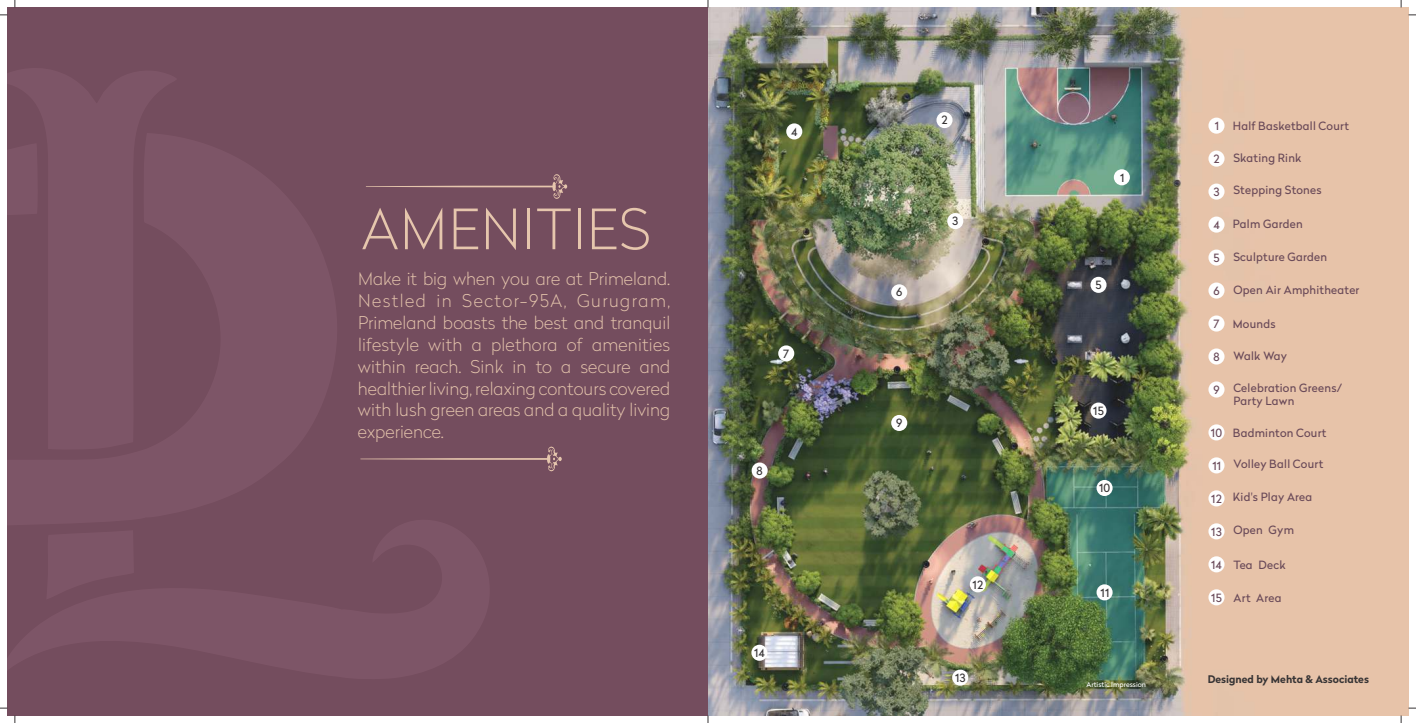
<style>
.page{position:relative;width:1416px;height:723px;background:#fff}
.page>*{position:absolute;margin:0;border:0;box-sizing:border-box;transform-origin:0 0}
.t1{font:100 55.3px "Radikal";letter-spacing:.025em;color:#e6c6ad}
.t2{font:100 17.5px/21.9px "Radikal";color:#e6c6ad;text-align:justify}
.t3{font:11.38px/12.4px "Radikal";letter-spacing:.02em;color:#694958}
.t4{font:11.38px "Radikal";letter-spacing:.02em;color:#373435}
.t5{font:700 10.5px "Radikal";color:#373435}
.t6{font:7px "Radikal";color:#fff}
</style>
<div class="page">
<img style="left:708px;top:7px;width:700px;height:708px">
<div style="left:7px;top:7px;width:701px;height:708px;background:#744d5e"></div>
<svg style="left:366px;top:174px;width:201px;height:25px"></svg>
<svg style="left:360px;top:446px;width:202px;height:26px"></svg>
<div style="left:1114px;top:169px;width:16px;height:16px;background:#fefefe;border-radius:50%"></div>
<div style="left:936px;top:112px;width:16px;height:16px;background:#fefefe;border-radius:50%"></div>
<div style="left:947px;top:213px;width:16px;height:16px;background:#fefefe;border-radius:50%"></div>
<div style="left:786px;top:123px;width:16px;height:16px;background:#fefefe;border-radius:50%"></div>
<div style="left:1090px;top:277px;width:16px;height:16px;background:#fefefe;border-radius:50%"></div>
<div style="left:891px;top:284px;width:16px;height:16px;background:#fefefe;border-radius:50%"></div>
<div style="left:778px;top:345px;width:16px;height:16px;background:#fefefe;border-radius:50%"></div>
<div style="left:751px;top:462px;width:17px;height:16px;background:#fefefe;border-radius:50%"></div>
<div style="left:891px;top:415px;width:16px;height:16px;background:#fefefe;border-radius:50%"></div>
<div style="left:1090px;top:402px;width:16px;height:16px;background:#fefefe;border-radius:50%"></div>
<div style="left:751px;top:644px;width:16px;height:17px;background:#fefefe;border-radius:50%"></div>
<div style="left:952px;top:669px;width:16px;height:16px;background:#fefefe;border-radius:50%"></div>
<div style="left:970px;top:576px;width:16px;height:16px;background:#fefefe;border-radius:50%"></div>
<div style="left:1096px;top:480px;width:16px;height:16px;background:#fefefe;border-radius:50%"></div>
<div style="left:1096px;top:584px;width:16px;height:16px;background:#fefefe;border-radius:50%"></div>
<div style="left:1208px;top:118px;width:16px;height:16px;background:#fefefe;border-radius:50%"></div>
<div style="left:1208px;top:151px;width:16px;height:16px;background:#fefefe;border-radius:50%"></div>
<div style="left:1208px;top:184px;width:16px;height:16px;background:#fefefe;border-radius:50%"></div>
<div style="left:1208px;top:216px;width:16px;height:17px;background:#fefefe;border-radius:50%"></div>
<div style="left:1208px;top:249px;width:16px;height:17px;background:#fefefe;border-radius:50%"></div>
<div style="left:1208px;top:282px;width:16px;height:16px;background:#fefefe;border-radius:50%"></div>
<div style="left:1208px;top:315px;width:16px;height:16px;background:#fefefe;border-radius:50%"></div>
<div style="left:1208px;top:424px;width:16px;height:16px;background:#fefefe;border-radius:50%"></div>
<div style="left:1208px;top:348px;width:16px;height:16px;background:#fefefe;border-radius:50%"></div>
<div style="left:1208px;top:381px;width:16px;height:16px;background:#fefefe;border-radius:50%"></div>
<div style="left:1208px;top:457px;width:16px;height:16px;background:#fefefe;border-radius:50%"></div>
<div style="left:1208px;top:490px;width:16px;height:16px;background:#fefefe;border-radius:50%"></div>
<div style="left:1208px;top:523px;width:16px;height:16px;background:#fefefe;border-radius:50%"></div>
<div style="left:1208px;top:556px;width:16px;height:16px;background:#fefefe;border-radius:50%"></div>
<div style="left:1208px;top:589px;width:16px;height:16px;background:#fefefe;border-radius:50%"></div>
<h1 class="t1" style="left:361px;top:208px;width:291px">AMENITIES</h1>
<p class="t2" style="left:358px;top:270px;width:314px">Make it big when you are at Primeland.<br>Nestled in Sector-95A, Gurugram, Primeland boasts the best and tranquil lifestyle with a plethora of amenities within reach. Sink in to a secure and healthier living, relaxing contours covered with lush green areas and a quality living experience.</p>
<p class="t4" style="left:791px;top:127px;width:8px">4</p>
<p class="t4" style="left:783px;top:349px;width:8px">7</p>
<p class="t4" style="left:756px;top:466px;width:8px">8</p>
<p class="t4" style="left:754px;top:648px;width:12px">14</p>
<p class="t4" style="left:896px;top:288px;width:8px">6</p>
<p class="t4" style="left:941px;top:116px;width:8px">2</p>
<p class="t4" style="left:952px;top:217px;width:7px">3</p>
<p class="t4" style="left:896px;top:419px;width:8px">9</p>
<p class="t4" style="left:972px;top:580px;width:12px">12</p>
<p class="t4" style="left:955px;top:673px;width:12px">13</p>
<p class="t4" style="left:1120px;top:173px;width:6px">1</p>
<p class="t4" style="left:1095px;top:280px;width:8px">5</p>
<p class="t4" style="left:1093px;top:406px;width:12px">15</p>
<p class="t4" style="left:1099px;top:483px;width:13px">10</p>
<p class="t4" style="left:1100px;top:588px;width:10px">11</p>
<p class="t6" style="left:1086px;top:681px;width:61px">Artistic Impression</p>
<p class="t3" style="left:1214px;top:121px;width:136px">1 Half Basketball Court</p>
<p class="t3" style="left:1213px;top:152px;width:90px">2 Skating Rink</p>
<p class="t3" style="left:1213px;top:185px;width:110px">3 Stepping Stones</p>
<p class="t3" style="left:1213px;top:218px;width:91px">4 Palm Garden</p>
<p class="t3" style="left:1213px;top:251px;width:115px">5 Sculpture Garden</p>
<p class="t3" style="left:1213px;top:284px;width:147px">6 Open Air Amphitheater</p>
<p class="t3" style="left:1213px;top:319px;width:64px">7 Mounds</p>
<p class="t3" style="left:1213px;top:350px;width:75px">8 Walk Way</p>
<p class="t3" style="left:1233px;top:383px;width:110px">Celebration Greens/<br>Party Lawn</p>
<p class="t3" style="left:1213px;top:385px;width:8px">9</p>
<p class="t3" style="left:1211px;top:427px;width:117px">10 Badminton Court</p>
<p class="t3" style="left:1212px;top:459px;width:112px">11 Volley Ball Court</p>
<p class="t3" style="left:1211px;top:492px;width:102px">12 Kid's Play Area</p>
<p class="t3" style="left:1211px;top:525px;width:84px">13 Open Gym</p>
<p class="t3" style="left:1211px;top:559px;width:76px">14 Tea Deck</p>
<p class="t3" style="left:1211px;top:592px;width:72px">15 Art Area</p>
<p class="t5" style="left:1207px;top:674px;width:163px">Designed by Mehta &amp; Associates</p>
</div>
